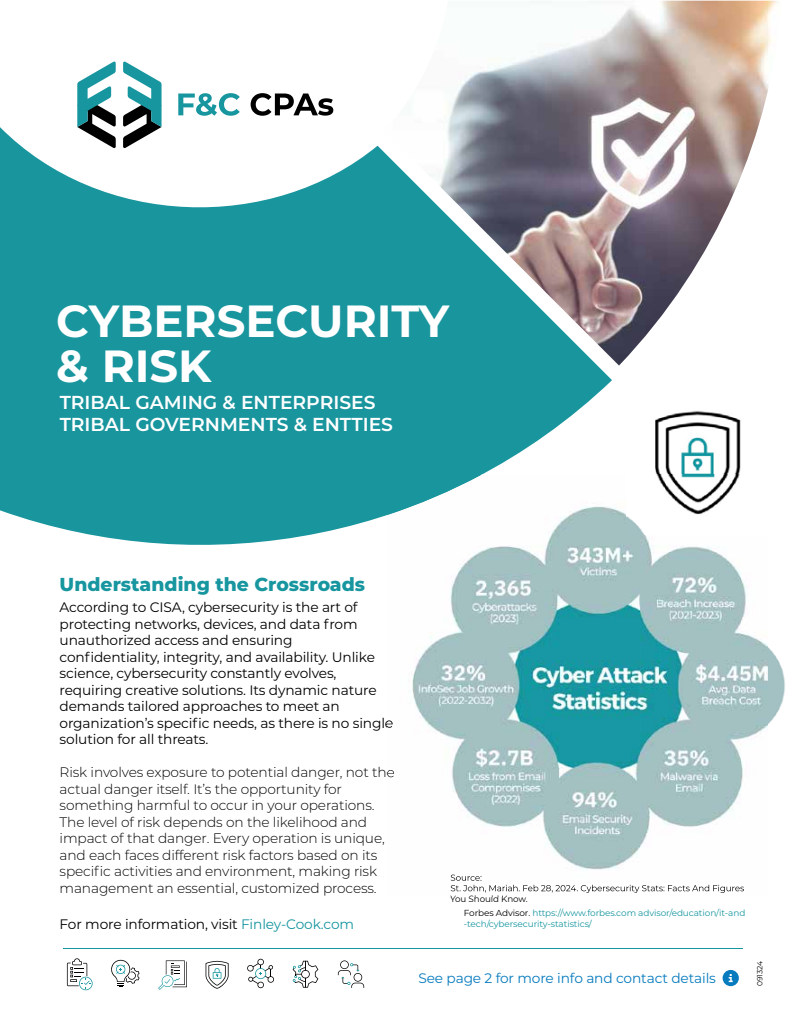
<style>
.page{position:relative;width:810px;height:1035px;background:#fff}
.page>*{position:absolute;margin:0;border:0;box-sizing:border-box;transform-origin:0 0}
.t1{font:700 45px/45px "Montserrat";color:#fff}
.t2{font:600 18.75px/22.5px "Montserrat";color:#fff}
.t3{font:800 18.75px "Montserrat";color:#1796a0}
.t4{font:13.75px/16.5px "Montserrat";letter-spacing:-.01em;color:#000}
.t5{font:300 13.75px/16.5px "Montserrat";letter-spacing:-.01em;color:#000}
.t6{font:13.75px "Montserrat";letter-spacing:-.01em;color:#077bbe}
.t7{font:8.75px/10.5px "Montserrat";letter-spacing:-.01em;color:#1796a0}
.t8{font:8.75px "Montserrat";letter-spacing:-.01em;color:#000}
.t9{font:7.5px "Montserrat";letter-spacing:-.01em;color:#000}
.s1{color:#1796a0}
.s2{color:#000}
</style>
<div class="page">
<svg style="left:0;top:127px;width:612px;height:418px;fill:#19959e"></svg>
<img style="left:385px;top:1px;width:393px;height:365px">
<svg style="left:178px;top:93px;width:62px;height:23px"></svg>
<svg style="left:251px;top:93px;width:82px;height:23px"></svg>
<svg style="left:77px;top:61px;width:39px;height:87px"></svg>
<svg style="left:123px;top:61px;width:39px;height:87px"></svg>
<svg style="left:723px;top:970px;width:16px;height:16px"></svg>
<hr style="left:63px;top:948px;width:679px;height:1px;background:#1796a0">
<svg style="left:158px;top:960px;width:29px;height:30px"></svg>
<svg style="left:206px;top:961px;width:23px;height:28px"></svg>
<svg style="left:293px;top:961px;width:25px;height:27px"></svg>
<svg style="left:247px;top:959px;width:27px;height:29px"></svg>
<svg style="left:67px;top:958px;width:26px;height:32px"></svg>
<svg style="left:338px;top:960px;width:26px;height:28px"></svg>
<svg style="left:111px;top:960px;width:29px;height:27px"></svg>
<img style="left:641px;top:410px;width:100px;height:124px">
<img style="left:387px;top:475px;width:254px;height:416px">
<img style="left:768px;top:647px;width:17px;height:77px">
<img style="left:640px;top:534px;width:128px;height:351px">
<img style="left:387px;top:475px;width:95px;height:40px">
<svg style="left:387px;top:717px;width:6px;height:13px"></svg>
<svg style="left:387px;top:767px;width:8px;height:13px"></svg>
<img style="left:451px;top:875px;width:33px;height:6px">
<img style="left:451px;top:885px;width:293px;height:8px">
<img style="left:450px;top:895px;width:57px;height:2px">
<h1 class="t1" style="left:56px;top:296px;width:394px">CYBERSECURITY &amp; RISK</h1>
<h2 class="t2" style="left:60px;top:390px;width:335px">TRIBAL GAMING &amp; ENTERPRISES<br>TRIBAL GOVERNMENTS &amp; ENTTIES</h2>
<h2 class="t3" style="left:60px;top:570px;width:307px">Understanding the Crossroads</h2>
<p class="t4" style="left:60px;top:599px;width:335px">According to CISA, cybersecurity is the art of protecting networks, devices, and data from unauthorized access and ensuring confidentiality, integrity, and availability. Unlike science, cybersecurity constantly evolves, requiring creative solutions. Its dynamic nature demands tailored approaches to meet an organization’s specific needs, as there is no single solution for all threats.</p>
<p class="t5" style="left:60px;top:764px;width:337px">Risk involves exposure to potential danger, not the actual danger itself. It’s the opportunity for something harmful to occur in your operations.<br>The level of risk depends on the likelihood and impact of that danger. Every operation is unique, and each faces different risk factors based on its specific activities and environment, making risk management an essential, customized process.</p>
<p class="t8" style="left:450px;top:893px;width:79px">You Should Know.</p>
<p class="t4" style="left:60px;top:915px;width:296px">For more information, visit <span class="s1">Finley-Cook.com</span></p>
<p class="t7" style="left:464px;top:908px;width:283px"><span class="s2">Forbes Advisor.</span> https://www.forbes.com advisor/education/it-and -tech/cybersecurity-statistics/</p>
<p class="t6" style="left:418px;top:969px;width:299px">See page 2 for more info and contact details</p>
<p class="t9" style="left:755px;top:986px;width:27px;rotate:-90deg">091324</p>
</div>
